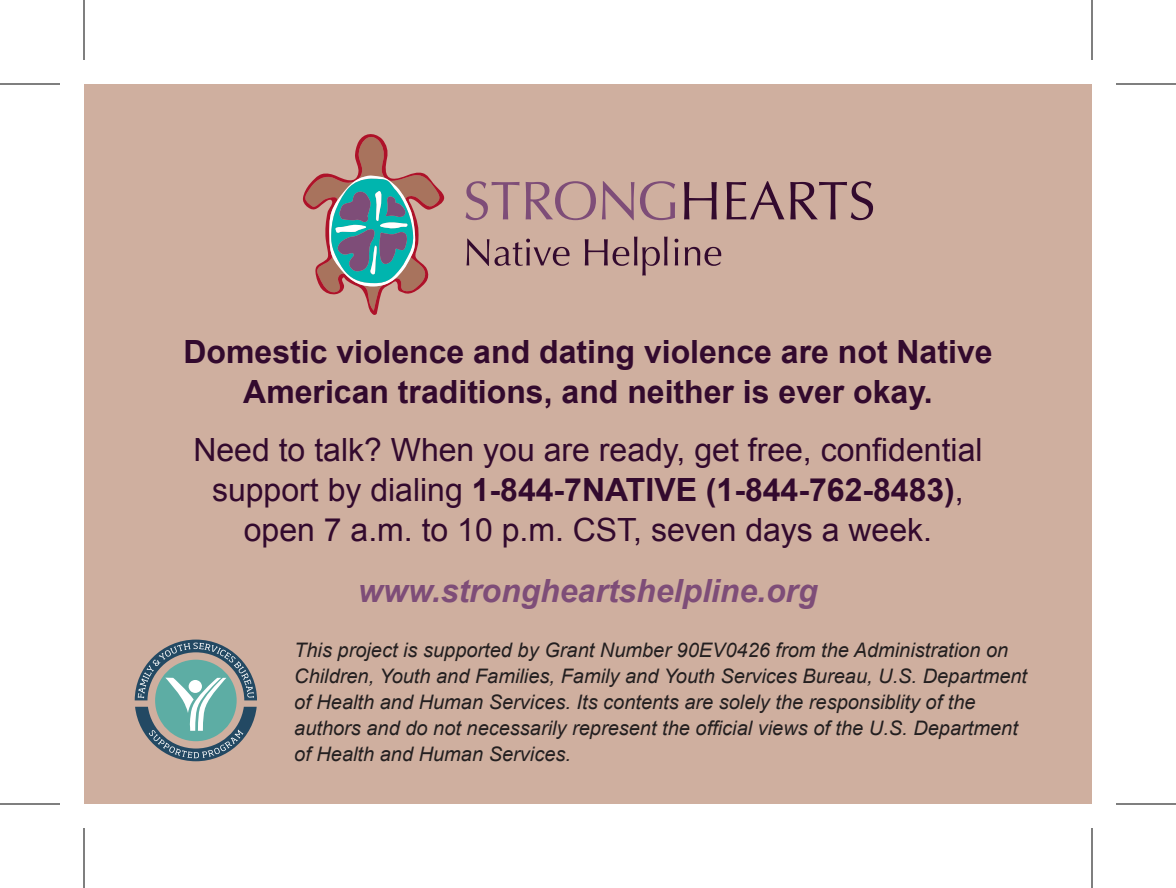
<style>
.page{position:relative;width:1176px;height:888px;background:#fff}
.page>*{position:absolute;margin:0;border:0;box-sizing:border-box;transform-origin:0 0}
.t1{font:32px/40px "Arial";color:#330a2e;text-align:center}
.t2{font:700 32px/40px "Arial";color:#330a2e;text-align:center}
.t3{font:italic 700 32px "Arial";color:#7e4d78}
.t4{font:italic 20px/26px "Arial";color:#231f20}
.s1{font-weight:700}
</style>
<div class="page">
<div style="left:84px;top:84px;width:1008px;height:720px;background:#cfaf9f"></div>
<svg style="left:135px;top:640px;width:122px;height:121px"></svg>
<svg style="left:465px;top:181px;width:55px;height:39px"></svg>
<svg style="left:526px;top:181px;width:70px;height:39px"></svg>
<svg style="left:602px;top:181px;width:32px;height:39px"></svg>
<svg style="left:640px;top:181px;width:35px;height:39px"></svg>
<svg style="left:684px;top:182px;width:33px;height:37px"></svg>
<svg style="left:727px;top:181px;width:146px;height:39px"></svg>
<svg style="left:466px;top:239px;width:23px;height:27px"></svg>
<svg style="left:495px;top:239px;width:75px;height:27px"></svg>
<svg style="left:585px;top:237px;width:83px;height:39px"></svg>
<svg style="left:675px;top:239px;width:3px;height:26px"></svg>
<svg style="left:685px;top:247px;width:36px;height:19px"></svg>
<svg style="left:303px;top:134px;width:141px;height:181px"></svg>
<hr style="left:0;top:83px;width:60px;height:2px;background:#000">
<hr style="left:1116px;top:83px;width:60px;height:2px;background:#000">
<hr style="left:0;top:803px;width:60px;height:2px;background:#000">
<hr style="left:1116px;top:803px;width:60px;height:2px;background:#000">
<hr style="left:83px;top:0;width:2px;height:60px;background:#000">
<hr style="left:83px;top:828px;width:2px;height:60px;background:#000">
<hr style="left:1091px;top:0;width:2px;height:60px;background:#000">
<hr style="left:1091px;top:828px;width:2px;height:60px;background:#000">
<h1 class="t2" style="left:183px;top:333px;width:811px">Domestic violence and dating violence are not Native<br>American traditions, and neither is ever okay.</h1>
<h1 class="t1" style="left:193px;top:430px;width:791px">Need to talk? When you are ready, get free, confidential support by dialing <span class="s1">1-844-7NATIVE (1-844-762-8483)</span>, open 7 a.m. to 10 p.m. CST, seven days a week.</h1>
<h1 class="t3" style="left:358px;top:570px;width:461px">www.strongheartshelpline.org</h1>
<p class="t4" style="left:294px;top:638px;width:734px">This project is supported by Grant Number 90EV0426 from the Administration on Children, Youth and Families, Family and Youth Services Bureau, U.S. Department of Health and Human Services. Its contents are solely the responsiblity of the authors and do not necessarily represent the official views of the U.S. Department of Health and Human Services.</p>
</div>
